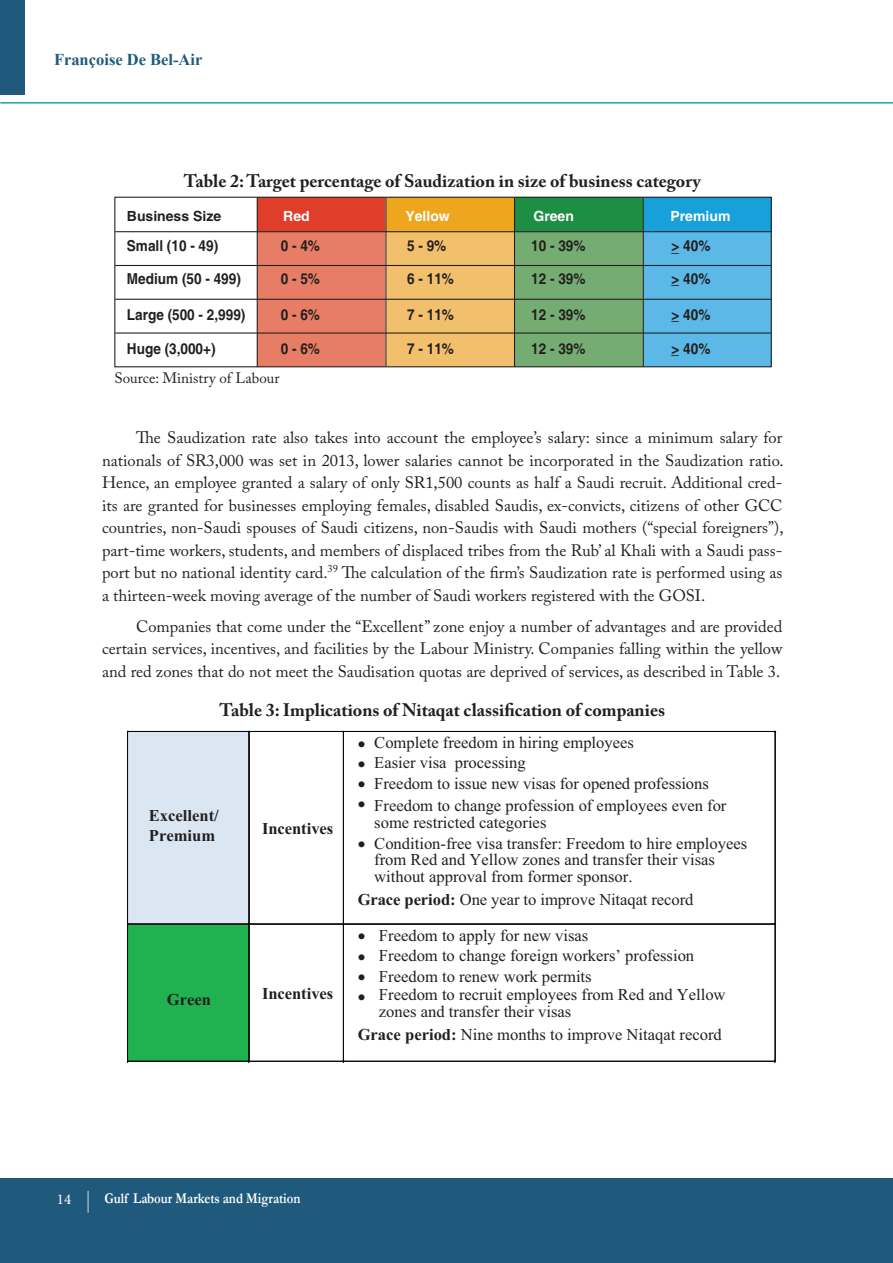
<style>
.page{position:relative;width:893px;height:1263px;background:#fff}
.page>*{position:absolute;margin:0;border:0;box-sizing:border-box;transform-origin:0 0}
.t1{font:700 18px "Adobe Caslon Pro";color:#231f20}
.t2{font:16.5px/22.5px "Adobe Caslon Pro";color:#231f20;text-align:justify}
.t3{font:16.5px/16.5px "Times New Roman";color:#231f20}
.t4{font:700 16.5px/19.8px "Times New Roman";color:#231f20}
.t5{font:700 16.5px "Times New Roman";color:#1f5a7d}
.t6{font:16.5px "Symbol";color:#231f20}
.t7{font:700 15.15px "Helvetica";color:#231f20;scale:.9 1}
.t8{font:700 15px "Garamond";color:#fff;scale:.85 1}
.t9{font:15px "Adobe Caslon Pro";color:#231f20}
.t10{font:15px "Minion Pro";color:#fff}
.t11{font:700 13.95px "Helvetica";color:#fff}
.t12{font:700 13.95px "Helvetica";color:#231f20}
.s1{font-weight:700}
</style>
<div class="page">
<div style="left:0;top:1179px;width:893px;height:84px;background:#1f5a7d"></div>
<hr style="left:0;top:102px;width:893px;height:2px;background:#1ba2b0">
<div style="left:0;top:0;width:24px;height:94px;background:#1f5a7d"></div>
<svg style="left:88px;top:1191px;width:1px;height:22px"></svg>
<div style="left:257px;top:197px;width:128px;height:34px;background:#e03d2a"></div>
<div style="left:386px;top:197px;width:128px;height:34px;background:#eea61f"></div>
<div style="left:515px;top:197px;width:128px;height:34px;background:#1d8e44"></div>
<div style="left:644px;top:197px;width:128px;height:34px;background:#17a0da"></div>
<div style="left:257px;top:231px;width:128px;height:136px;background:#e87d65"></div>
<div style="left:386px;top:231px;width:128px;height:136px;background:#f2bf6c"></div>
<div style="left:515px;top:231px;width:128px;height:136px;background:#75ac71"></div>
<div style="left:644px;top:231px;width:128px;height:136px;background:#5bb8e7"></div>
<hr style="left:115px;top:231px;width:657px;height:1px;background:#231f20">
<hr style="left:115px;top:265px;width:657px;height:1px;background:#231f20">
<hr style="left:115px;top:299px;width:657px;height:1px;background:#231f20">
<hr style="left:115px;top:332px;width:657px;height:2px;background:#231f20">
<hr style="left:257px;top:198px;width:1px;height:169px;background:#231f20">
<hr style="left:385px;top:198px;width:1px;height:168px;background:#231f20">
<hr style="left:514px;top:198px;width:1px;height:169px;background:#231f20">
<hr style="left:643px;top:198px;width:1px;height:169px;background:#231f20">
<div style="left:114px;top:197px;width:658px;height:170px;border:1px solid #231f20"></div>
<div style="left:128px;top:732px;width:121px;height:61px;background:#dae6f1"></div>
<div style="left:128px;top:863px;width:121px;height:61px;background:#dae6f1"></div>
<div style="left:128px;top:793px;width:121px;height:19px;background:#dae6f1"></div>
<div style="left:128px;top:812px;width:121px;height:32px;background:#dae6f1"></div>
<div style="left:128px;top:844px;width:121px;height:19px;background:#dae6f1"></div>
<hr style="left:128px;top:731px;width:121px;height:1px;background:#050504">
<hr style="left:249px;top:731px;width:94px;height:1px;background:#050504">
<hr style="left:344px;top:731px;width:431px;height:1px;background:#050504">
<hr style="left:128px;top:732px;width:1px;height:192px;background:#231f20">
<hr style="left:127px;top:732px;width:1px;height:192px;background:#050504">
<hr style="left:249px;top:732px;width:1px;height:192px;background:#231f20">
<hr style="left:248px;top:732px;width:1px;height:192px;background:#050504">
<hr style="left:343px;top:732px;width:1px;height:192px;background:#050504">
<hr style="left:775px;top:732px;width:1px;height:192px;background:#050504">
<div style="left:128px;top:924px;width:121px;height:53px;background:#20b150"></div>
<div style="left:128px;top:1008px;width:121px;height:53px;background:#20b150"></div>
<div style="left:128px;top:977px;width:121px;height:31px;background:#20b150"></div>
<hr style="left:128px;top:924px;width:121px;height:1px;background:#231f20">
<hr style="left:128px;top:923px;width:121px;height:1px;background:#050504">
<hr style="left:249px;top:924px;width:94px;height:1px;background:#231f20">
<hr style="left:249px;top:923px;width:94px;height:1px;background:#050504">
<hr style="left:344px;top:924px;width:431px;height:1px;background:#231f20">
<hr style="left:344px;top:923px;width:431px;height:1px;background:#050504">
<hr style="left:128px;top:924px;width:1px;height:137px;background:#231f20">
<hr style="left:127px;top:924px;width:1px;height:137px;background:#050504">
<hr style="left:249px;top:924px;width:1px;height:137px;background:#231f20">
<hr style="left:248px;top:924px;width:1px;height:137px;background:#050504">
<hr style="left:343px;top:924px;width:1px;height:137px;background:#050504">
<hr style="left:775px;top:924px;width:1px;height:137px;background:#050504">
<hr style="left:128px;top:1062px;width:121px;height:1px;background:#f2eb19">
<hr style="left:128px;top:1061px;width:121px;height:1px;background:#050504">
<hr style="left:249px;top:1061px;width:94px;height:1px;background:#050504">
<hr style="left:344px;top:1061px;width:431px;height:1px;background:#050504">
<p class="t5" style="left:54px;top:48px;width:150px">Françoise De Bel-Air</p>
<p class="t1" style="left:184px;top:170px;width:519px">Table 2: Target percentage of Saudization in size of business category</p>
<p class="t12" style="left:127px;top:207px;width:96px">Business Size</p>
<p class="t11" style="left:283px;top:207px;width:28px">Red</p>
<p class="t11" style="left:405px;top:207px;width:46px">Yellow</p>
<p class="t11" style="left:533px;top:207px;width:42px">Green</p>
<p class="t11" style="left:670px;top:207px;width:61px">Premium</p>
<p class="t7" style="left:127px;top:236px;width:103px">Small (10 - 49)</p>
<p class="t7" style="left:281px;top:236px;width:45px">0 - 4%</p>
<p class="t7" style="left:407px;top:236px;width:45px">5 - 9%</p>
<p class="t7" style="left:531px;top:236px;width:62px">10 - 39%</p>
<p class="t7" style="left:672px;top:236px;width:45px">&gt;_ 40%</p>
<p class="t7" style="left:127px;top:270px;width:128px">Medium (50 - 499)</p>
<p class="t7" style="left:281px;top:270px;width:45px">0 - 5%</p>
<p class="t7" style="left:407px;top:270px;width:53px">6 - 11%</p>
<p class="t7" style="left:531px;top:270px;width:62px">12 - 39%</p>
<p class="t7" style="left:672px;top:270px;width:45px">&gt;_ 40%</p>
<p class="t7" style="left:127px;top:305px;width:133px">Large (500 - 2,999)</p>
<p class="t7" style="left:281px;top:305px;width:45px">0 - 6%</p>
<p class="t7" style="left:407px;top:305px;width:53px">7 - 11%</p>
<p class="t7" style="left:531px;top:305px;width:62px">12 - 39%</p>
<p class="t7" style="left:672px;top:305px;width:45px">&gt; 40%</p>
<p class="t7" style="left:127px;top:339px;width:100px">Huge (3,000+)</p>
<p class="t7" style="left:281px;top:339px;width:45px">0 - 6%</p>
<p class="t7" style="left:407px;top:339px;width:53px">7 - 11%</p>
<p class="t7" style="left:531px;top:339px;width:62px">12 - 39%</p>
<p class="t7" style="left:672px;top:339px;width:45px">_&gt; 40%</p>
<p class="t9" style="left:114px;top:369px;width:167px">Source: Ministry of Labour</p>
<p class="t7" style="left:672px;top:306px;width:10px">_</p>
<p class="t2" style="left:102px;top:426px;width:683px;text-indent:34px">The Saudization rate also takes into account the employee’s salary: since a minimum salary for nationals of SR3,000 was set in 2013, lower salaries cannot be incorporated in the Saudization ratio.<br>Hence, an employee granted a salary of only SR1,500 counts as half a Saudi recruit. Additional cred&shy;its are granted for businesses employing females, disabled Saudis, ex-convicts, citizens of other GCC countries, non-Saudi spouses of Saudi citizens, non-Saudis with Saudi mothers (“special foreigners”), part-time workers, students, and members of displaced tribes from the Rub’ al Khali with a Saudi pass&shy;port but no national identity card.<sup>39</sup> The calculation of the firm’s Saudization rate is performed using as a thirteen-week moving average of the number of Saudi workers registered with the GOSI.</p>
<p class="t2" style="left:102px;top:615px;width:682px;text-indent:34px">Companies that come under the “Excellent” zone enjoy a number of advantages and are provided certain services, incentives, and facilities by the Labour Ministry. Companies falling within the yellow and red zones that do not meet the Saudisation quotas are deprived of services, as described in Table 3.</p>
<p class="t1" style="left:219px;top:700px;width:447px">Table 3: Implications of Nitaqat classification of companies</p>
<p class="t4" style="left:149px;top:806px;width:71px">Excellent/<br>Premium</p>
<p class="t4" style="left:167px;top:989px;width:46px">Green</p>
<p class="t4" style="left:262px;top:818px;width:72px">Incentives</p>
<p class="t4" style="left:262px;top:983px;width:72px">Incentives</p>
<p class="t3" style="left:374px;top:733px;width:261px;line-height:19.4px">Complete freedom in hiring employees<br>Easier visa processing</p>
<p class="t3" style="left:374px;top:797px;width:354px">Freedom to change profession of employees even for some restricted categories</p>
<p class="t3" style="left:358px;top:775px;width:353px">• Freedom to issue new visas for opened professions</p>
<p class="t6" style="left:358px;top:793px;width:9px">•</p>
<p class="t3" style="left:374px;top:834px;width:374px;text-indent:-17px">• Condition-free visa transfer: Freedom to hire employees from Red and Yellow zones and transfer their visas without approval from former sponsor.</p>
<p class="t3" style="left:358px;top:891px;width:337px"><span class="s1">Grace period:</span> One year to improve Nitaqat record</p>
<p class="t3" style="left:358px;top:927px;width:232px">• Freedom to apply for new visas</p>
<p class="t6" style="left:358px;top:945px;width:9px">•</p>
<p class="t3" style="left:358px;top:968px;width:235px">• Freedom to renew work permits</p>
<p class="t6" style="left:358px;top:985px;width:9px">•</p>
<p class="t3" style="left:358px;top:1026px;width:366px"><span class="s1">Grace period:</span> Nine months to improve Nitaqat record</p>
<p class="t3" style="left:379px;top:947px;width:317px">Freedom to change foreign workers’ profession</p>
<p class="t3" style="left:379px;top:986px;width:348px">Freedom to recruit employees from Red and Yellow zones and transfer their visas</p>
<p class="t10" style="left:57px;top:1189px;width:16px">14</p>
<p class="t8" style="left:105px;top:1188px;width:232px">Gulf Labour Markets and Migration</p>
</div>
